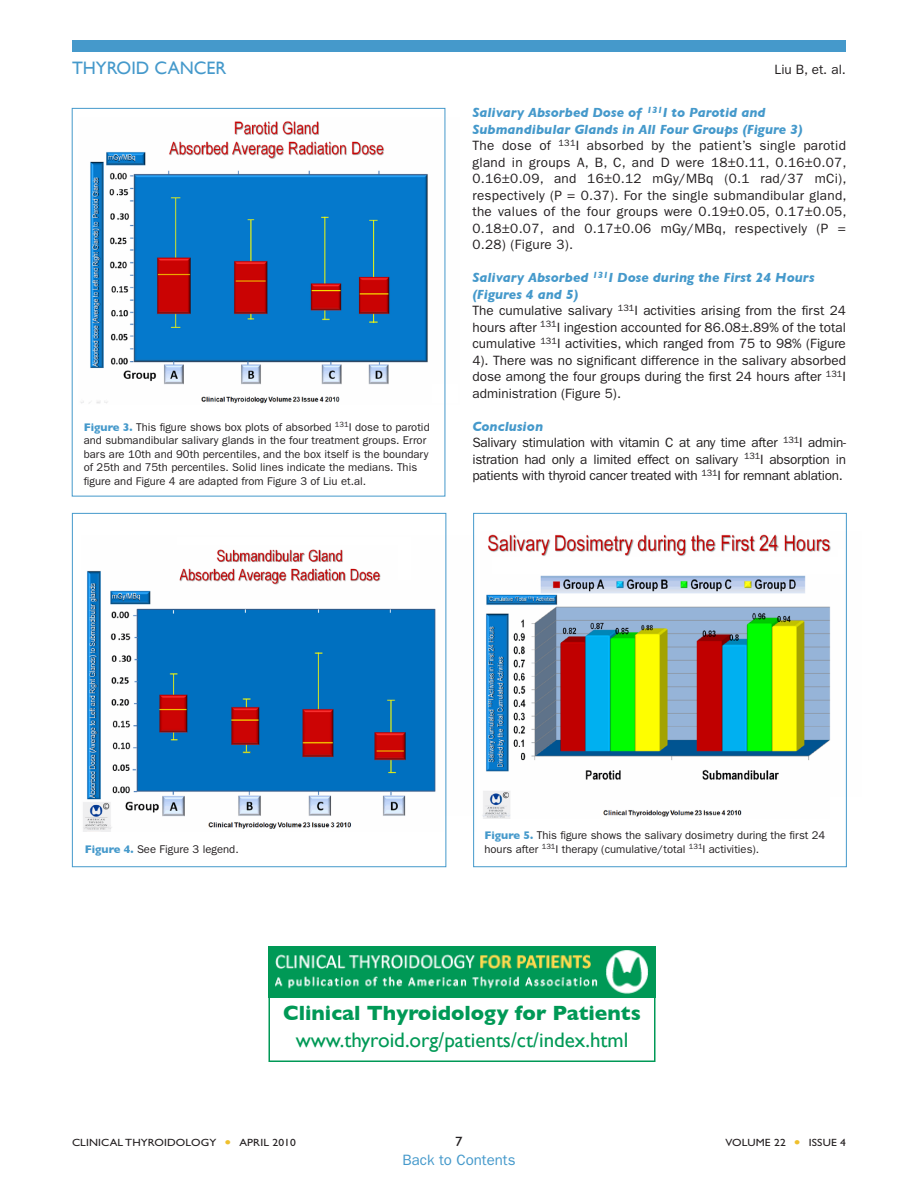
<style>
.page{position:relative;width:918px;height:1188px;background:#fff}
.page>*{position:absolute;margin:0;border:0;box-sizing:border-box;transform-origin:0 0}
.t1{font:21px/27px "Gill Sans";color:#009956;text-align:center}
.topic_header_page_2{font:18px "Gill Sans";color:#4599cb}
.t2{font:15px "ITC Franklin Gothic Std";color:#4599cb}
.body_summary{font:13.5px/16.5px "ITC Franklin Gothic Std";letter-spacing:.02em;color:#231f20;text-align:justify}
.Body_Head_3{font:italic 700 13.5px/16.5px "Gill Sans";color:#4599cb}
.topic_header_page_2-2{font:13.5px "ITC Franklin Gothic Std";color:#231f20}
.t3{font:13.5px "Gill Sans Std";color:#231f20;scale:1.1 1}
.figure_note{font:11.25px/13.5px "ITC Franklin Gothic Std";color:#231f20}
.t4{font:10.5px "Gill Sans Std";letter-spacing:.01em;color:#231f20;scale:1.1 1}
.s1{font-family:"Gill Sans";font-weight:700;color:#4599cb}
.s2{font-weight:700}
.s3{color:#efc02d}
</style>
<div class="page">
<img style="left:83px;top:535px;width:364px;height:297px">
<img style="left:81px;top:117px;width:365px;height:288px">
<img style="left:482px;top:534px;width:349px;height:285px">
<div style="left:72px;top:40px;width:774px;height:11px;background:#4599cb"></div>
<div style="left:72px;top:108px;width:373px;height:388px;border:1px solid #4599cb"></div>
<div style="left:473px;top:513px;width:374px;height:354px;border:1px solid #4599cb"></div>
<div style="left:72px;top:513px;width:374px;height:354px;border:1px solid #4599cb"></div>
<div style="left:268px;top:948px;width:388px;height:114px;border:2px solid #009956"></div>
<img style="left:268px;top:946px;width:388px;height:51px">
<p class="topic_header_page_2" style="left:72px;top:57px;width:156px">THYROID CANCER</p>
<p class="topic_header_page_2-2" style="left:775px;top:62px;width:70px">Liu B, et. al.</p>
<p class="figure_note" style="left:84px;top:420px;width:347px"><span class="s1">Figure 3.</span> This figure shows box plots of absorbed <sup>131</sup>I dose to parotid and submandibular salivary glands in the four treatment groups. Error bars are 10th and 90th percentiles, and the box itself is the boundary of 25th and 75th percentiles. Solid lines indicate the medians. This figure and Figure 4 are adapted from Figure 3 of Liu et. al.</p>
<p class="Body_Head_3" style="left:472px;top:104px;width:331px">Salivary Absorbed Dose of <sup>131</sup>I to Parotid and<br>Submandibular Glands in All Four Groups (Figure 3)</p>
<p class="body_summary" style="left:472px;top:138px;width:376px">The dose of <sup>131</sup>I absorbed by the patient’s single parotid gland in groups A, B, C, and D were 18±0. 11, 0. 16±0.07,</p>
<p class="body_summary" style="left:472px;top:171px;width:376px">0. 16±0.09, and 16±0. 12 mGy/MBq (0. 1 rad/37 mCi), respectively (P = 0.37). For the single submandibular gland, the values of the four groups were 0. 19±0.05, 0. 17±0.05,</p>
<p class="body_summary" style="left:472px;top:220px;width:375px">0. 18±0.07, and 0. 17±0.06 mGy/MBq, respectively (P =</p>
<p class="body_summary" style="left:472px;top:237px;width:100px">0. 28) (Figure 3).</p>
<p class="Body_Head_3" style="left:472px;top:269px;width:344px">Salivary Absorbed <sup>131</sup>I Dose during the First 24 Hours (Figures 4 and 5)</p>
<p class="body_summary" style="left:472px;top:303px;width:375px">The cumulative salivary <sup>131</sup>I activities arising from the first 24 hours after <sup>131</sup>I ingestion accounted for 86. 08±. 89% of the total cumulative <sup>131</sup>I activities, which ranged from 75 to 98% (Figure 4). There was no significant difference in the salivary absorbed dose among the four groups during the first 24 hours after <sup>131</sup>I administration (Figure 5).</p>
<p class="Body_Head_3" style="left:472px;top:418px;width:72px">Conclusion</p>
<p class="body_summary" style="left:472px;top:435px;width:375px">Salivary stimulation with vitamin C at any time after <sup>131</sup>I admin&shy;istration had only a limited effect on salivary <sup>131</sup>I absorption in patients with thyroid cancer treated with <sup>131</sup>I for remnant ablation.</p>
<p class="figure_note" style="left:85px;top:842px;width:153px"><span class="s1">Figure 4.</span> See Figure 3 legend.</p>
<p class="figure_note" style="left:484px;top:829px;width:342px"><span class="s1">Figure 5.</span> This figure shows the salivary dosimetry during the first 24 hours after <sup>131</sup>I therapy (cumulative/total <sup>131</sup>I activities).</p>
<p class="t1" style="left:283px;top:999px;width:359px"><span class="s2">Clinical Thyroidology for Patients </span>www.thyroid.org/patients/ct/index.html</p>
<p class="t4" style="left:72px;top:1137px;width:205px">CLINICAL THYROIDOLOGY <span class="s3">●</span> APRIL 2010</p>
<p class="t3" style="left:455px;top:1134px;width:8px">7</p>
<p class="t4" style="left:726px;top:1137px;width:111px">VOLUME 22 <span class="s3">●</span> ISSUE 4</p>
<p class="t2" style="left:402px;top:1151px;width:115px">Back to Contents</p>
</div>
